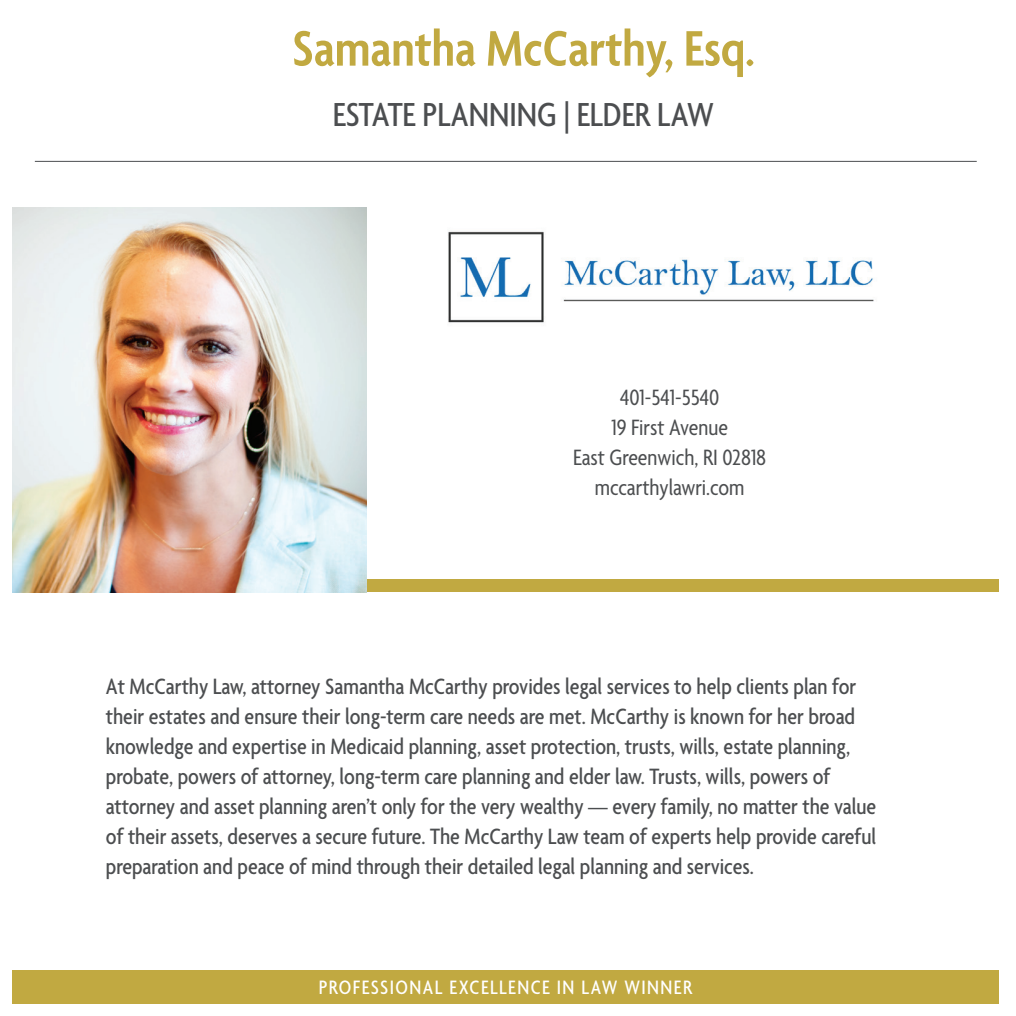
<style>
.page{position:relative;width:1016px;height:1016px;background:#fff}
.page>*{position:absolute;margin:0;border:0;box-sizing:border-box;transform-origin:0 0}
.t1{font:600 condensed 54px "Agenda";color:#c1a941}
.t2{font:500 condensed 36px "Agenda";color:#4c4e50}
.t3{font:500 condensed 24px/30px "Agenda";color:#4c4e50}
.t4{font:condensed 24px/30px "Agenda";color:#4c4e50;text-align:center}
.t5{font:500 condensed 21px "Agenda";letter-spacing:.07em;color:#fff}
</style>
<div class="page">
<div style="left:347px;top:580px;width:652px;height:12px;background:#c1a941"></div>
<hr style="left:35px;top:161px;width:942px;height:1px;background:#4c4e50">
<div style="left:12px;top:970px;width:987px;height:33px;background:#c1a941"></div>
<img style="left:12px;top:208px;width:354px;height:384px">
<img style="left:448px;top:231px;width:426px;height:92px">
<h1 class="t1" style="left:292px;top:19px;width:464px">Samantha McCarthy, Esq.</h1>
<h2 class="t2" style="left:333px;top:95px;width:383px">ESTATE PLANNING | ELDER LAW</h2>
<p class="t4" style="left:573px;top:384px;width:195px">401-541-5540<br>19 First Avenue<br>East Greenwich, RI 02818 mccarthylawri.com</p>
<p class="t3" style="left:106px;top:673px;width:772px">At McCarthy Law, attorney Samantha McCarthy provides legal services to help clients plan for their estates and ensure their long-term care needs are met. McCarthy is known for her broad knowledge and expertise in Medicaid planning, asset protection, trusts, wills, estate planning, probate, powers of attorney, long-term care planning and elder law. Trusts, wills, powers of attorney and asset planning aren’t only for the very wealthy — every family, no matter the value of their assets, deserves a secure future. The McCarthy Law team of experts help provide careful preparation and peace of mind through their detailed legal planning and services.</p>
<p class="t5" style="left:319px;top:976px;width:375px">PROFESSIONAL EXCELLENCE IN LAW WINNER</p>
</div>
